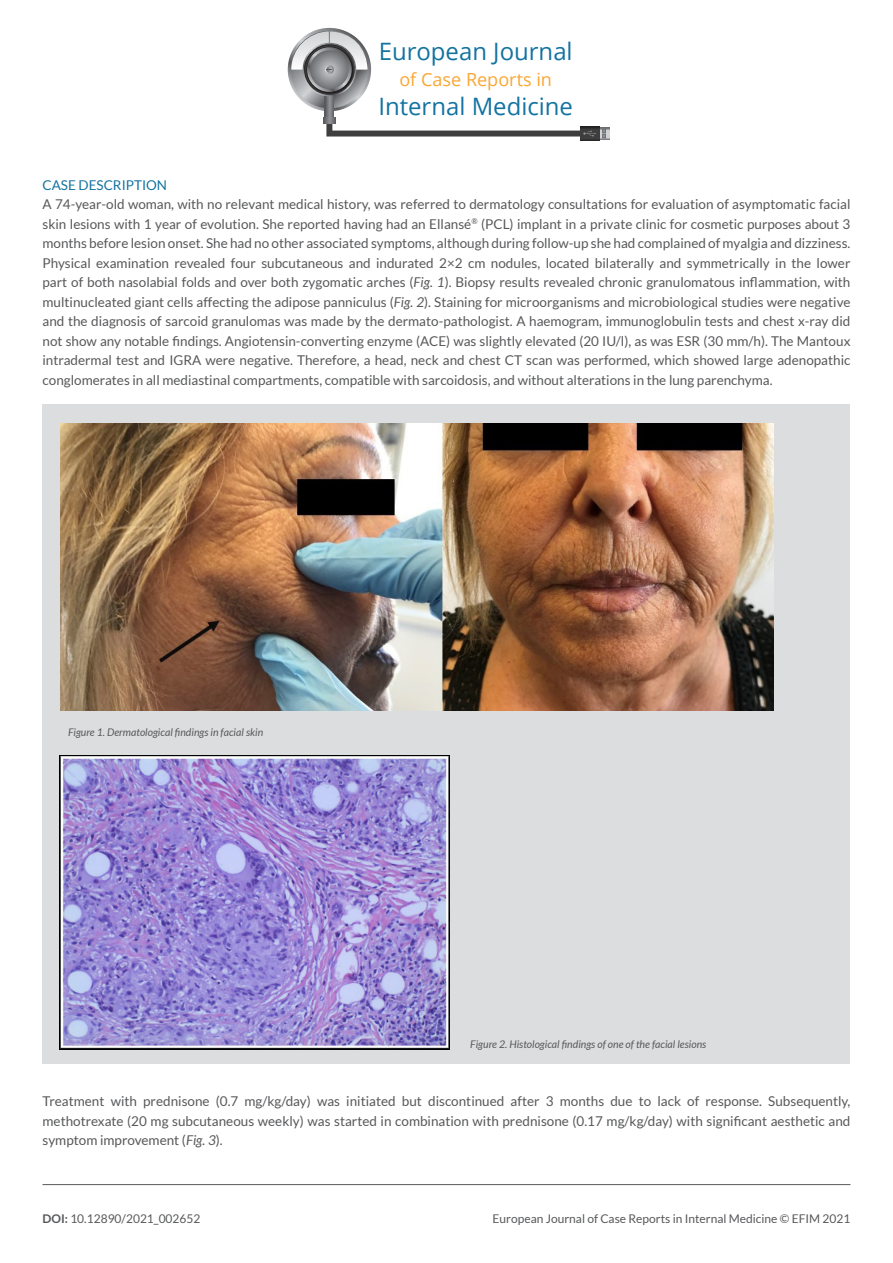
<style>
.page{position:relative;width:893px;height:1263px;background:#fff}
.page>*{position:absolute;margin:0;border:0;box-sizing:border-box;transform-origin:0 0}
.t1{font:24px "Open Sans";color:#1373a1}
.t2{font:18px "Open Sans";color:#faa633}
.TESTO_ARTICOLO{font:13.5px/19.5px "Lato";color:#57585a;text-align:justify}
.TESTO_ARTICOLO-2{font:13.5px "Lato";color:#1373a1}
.t3{font:12px "Lato";color:#57585a}
.DIDASCALIA{font:italic 10.5px "Lato";color:#57585a}
.s1{font-style:italic}
.s2{font-weight:700}
</style>
<div class="page">
<svg style="left:288px;top:28px;width:83px;height:83px"></svg>
<svg style="left:291px;top:31px;width:77px;height:77px"></svg>
<svg style="left:325px;top:96px;width:9px;height:21px"></svg>
<svg style="left:303px;top:43px;width:53px;height:53px"></svg>
<svg style="left:304px;top:44px;width:51px;height:51px"></svg>
<svg style="left:307px;top:47px;width:45px;height:45px"></svg>
<svg style="left:310px;top:50px;width:39px;height:39px"></svg>
<svg style="left:291px;top:31px;width:76px;height:43px"></svg>
<svg style="left:600px;top:128px;width:10px;height:11px"></svg>
<svg style="left:603px;top:129px;width:2px;height:9px"></svg>
<svg style="left:580px;top:126px;width:20px;height:15px"></svg>
<svg style="left:323px;top:117px;width:273px;height:20px"></svg>
<hr style="left:43px;top:1184px;width:807px;height:1px;background:#57585a">
<div style="left:43px;top:404px;width:807px;height:659px;background:#dcdddf"></div>
<img style="left:60px;top:424px;width:714px;height:286px">
<img style="left:60px;top:755px;width:389px;height:294px">
<h1 class="t1" style="left:379px;top:35px;width:196px">European Journal</h1>
<h2 class="t2" style="left:399px;top:67px;width:154px">of Case Reports in</h2>
<h1 class="t1" style="left:378px;top:89px;width:196px">Internal Medicine</h1>
<p class="TESTO_ARTICOLO-2" style="left:43px;top:177px;width:126px">CASE DESCRIPTION</p>
<p class="TESTO_ARTICOLO" style="left:43px;top:194px;width:809px">A 74-year-old woman, with no relevant medical history, was referred to dermatology consultations for evaluation of asymptomatic facial skin lesions with 1 year of evolution. She reported having had an Ellansé<sup>®</sup> (PCL) implant in a private clinic for cosmetic purposes about 3 months before lesion onset. She had no other associated symptoms, although during follow-up she had complained of myalgia and dizziness.</p>
<p class="TESTO_ARTICOLO" style="left:43px;top:253px;width:809px">Physical examination revealed four subcutaneous and indurated 2×2 cm nodules, located bilaterally and symmetrically in the lower part of both nasolabial folds and over both zygomatic arches (<span class="s1">Fig. 1</span>). Biopsy results revealed chronic granulomatous inflammation, with multinucleated giant cells affecting the adipose panniculus (<span class="s1">Fig. 2</span>). Staining for microorganisms and microbiological studies were negative and the diagnosis of sarcoid granulomas was made by the dermato-pathologist. A haemogram, immunoglobulin tests and chest x-ray did not show any notable findings. Angiotensin-converting enzyme (ACE) was slightly elevated (20 IU/l), as was ESR (30 mm/h). The Mantoux intradermal test and IGRA were negative. Therefore, a head, neck and chest CT scan was performed, which showed large adenopathic conglomerates in all mediastinal compartments, compatible with sarcoidosis, and without alterations in the lung parenchyma.</p>
<p class="DIDASCALIA" style="left:68px;top:726px;width:197px">Figure 1. Dermatological findings in facial skin</p>
<p class="DIDASCALIA" style="left:470px;top:1038px;width:237px">Figure 2. Histological findings of one of the facial lesions</p>
<p class="TESTO_ARTICOLO" style="left:43px;top:1091px;width:809px">Treatment with prednisone (0.7 mg/kg/day) was initiated but discontinued after 3 months due to lack of response. Subsequently, methotrexate (20 mg subcutaneous weekly) was started in combination with prednisone (0.17 mg/kg/day) with significant aesthetic and symptom improvement (<span class="s1">Fig. 3</span>).</p>
<p class="t3" style="left:43px;top:1212px;width:159px"><span class="s2">DOI:</span> 10.12890/2021_002652</p>
<p class="t3" style="left:493px;top:1212px;width:359px">European Journal of Case Reports in Internal Medicine © EFIM 2021</p>
</div>
